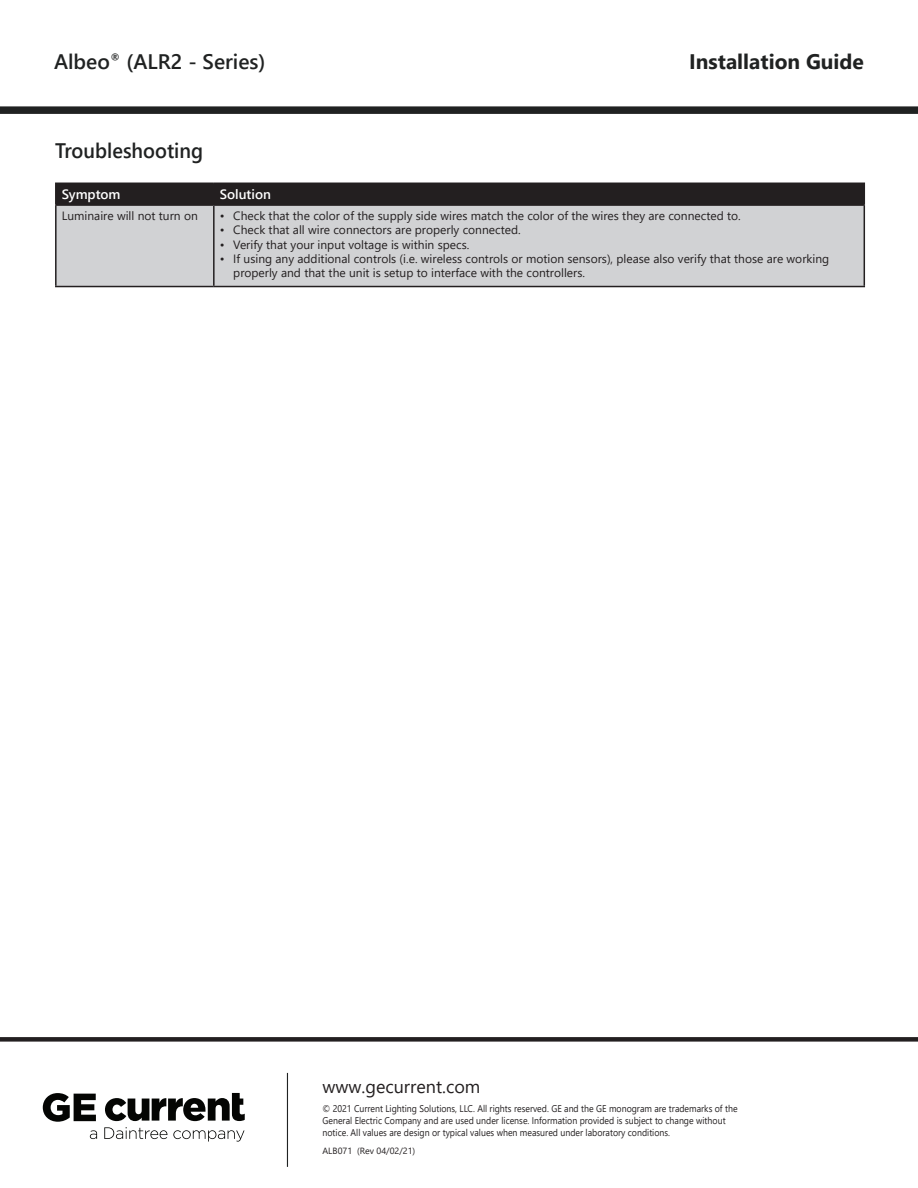
<style>
.page{position:relative;width:918px;height:1188px;background:#fff}
.page>*{position:absolute;margin:0;border:0;box-sizing:border-box;transform-origin:0 0}
.t1{font:600 21px "Segoe UI";color:#202222}
.t2{font:700 21px "Segoe UI";color:#202222}
.t3{font:600 21px "Segoe UI";color:#202222;scale:.95 1}
.t4{font:18px "Segoe UI";color:#231f20}
.t5{font:600 13.5px "Segoe UI";color:#fff}
.t6{font:12px/14.4px "Segoe UI";color:#231f20}
.t7{font:9.75px/12px "Segoe UI";color:#231f20;scale:.9 1}
.t8{font:9px "Segoe UI";color:#231f20}
</style>
<div class="page">
<svg style="left:90px;top:1130px;width:7px;height:9px"></svg>
<svg style="left:104px;top:1127px;width:63px;height:12px"></svg>
<svg style="left:173px;top:1130px;width:72px;height:12px"></svg>
<svg style="left:43px;top:1093px;width:53px;height:29px"></svg>
<svg style="left:105px;top:1093px;width:140px;height:28px"></svg>
<div style="left:0;top:1037px;width:918px;height:5px;background:#231f20"></div>
<hr style="left:287px;top:1073px;width:1px;height:94px;background:#202222">
<div style="left:0;top:106px;width:918px;height:8px;background:#202222"></div>
<div style="left:57px;top:206px;width:807px;height:80px;background:#d1d2d4"></div>
<hr style="left:55px;top:183px;width:159px;height:1px;background:#231f20">
<hr style="left:55px;top:184px;width:2px;height:20px;background:#231f20">
<div style="left:57px;top:183px;width:808px;height:21px;background:#231f20"></div>
<hr style="left:55px;top:204px;width:159px;height:2px;background:#231f20">
<hr style="left:55px;top:206px;width:2px;height:80px;background:#231f20">
<hr style="left:214px;top:204px;width:651px;height:2px;background:#231f20">
<hr style="left:213px;top:206px;width:2px;height:80px;background:#231f20">
<hr style="left:864px;top:206px;width:1px;height:80px;background:#231f20">
<hr style="left:55px;top:286px;width:159px;height:1px;background:#231f20">
<hr style="left:214px;top:286px;width:651px;height:1px;background:#231f20">
<p class="t1" style="left:54px;top:42px;width:213px">Albeo<sup>®</sup> (ALR2 - Series)</p>
<p class="t2" style="left:689px;top:42px;width:176px">Installation Guide</p>
<p class="t3" style="left:55px;top:131px;width:157px">Troubleshooting</p>
<p class="t5" style="left:62px;top:182px;width:60px">Symptom</p>
<p class="t5" style="left:220px;top:182px;width:53px">Solution</p>
<p class="t6" style="left:62px;top:207px;width:138px">Luminaire will not turn on</p>
<p class="t6" style="left:220px;top:207px;width:522px">• Check that the color of the supply side wires match the color of the wires they are connected to.</p>
<p class="t6" style="left:220px;top:222px;width:302px">• Check that all wire connectors are properly connected.</p>
<p class="t6" style="left:220px;top:236px;width:251px">• Verify that your input voltage is within specs.</p>
<p class="t6" style="left:233px;top:251px;width:597px;text-indent:-14px">• If using any additional controls (i.e. wireless controls or motion sensors), please also verify that those are working properly and that the unit is setup to interface with the controllers.</p>
<p class="t4" style="left:322px;top:1070px;width:159px">www.gecurrent.com</p>
<p class="t7" style="left:322px;top:1101px;width:463px">© 2021 Current Lighting Solutions, LLC. All rights reserved. GE and the GE monogram are trademarks of the<br>General Electric Company and are used under license. Information provided is subject to change without notice. All values are design or typical values when measured under laboratory conditions.</p>
<p class="t8" style="left:322px;top:1142px;width:94px">ALB071 (Rev 04/02/21)</p>
</div>
